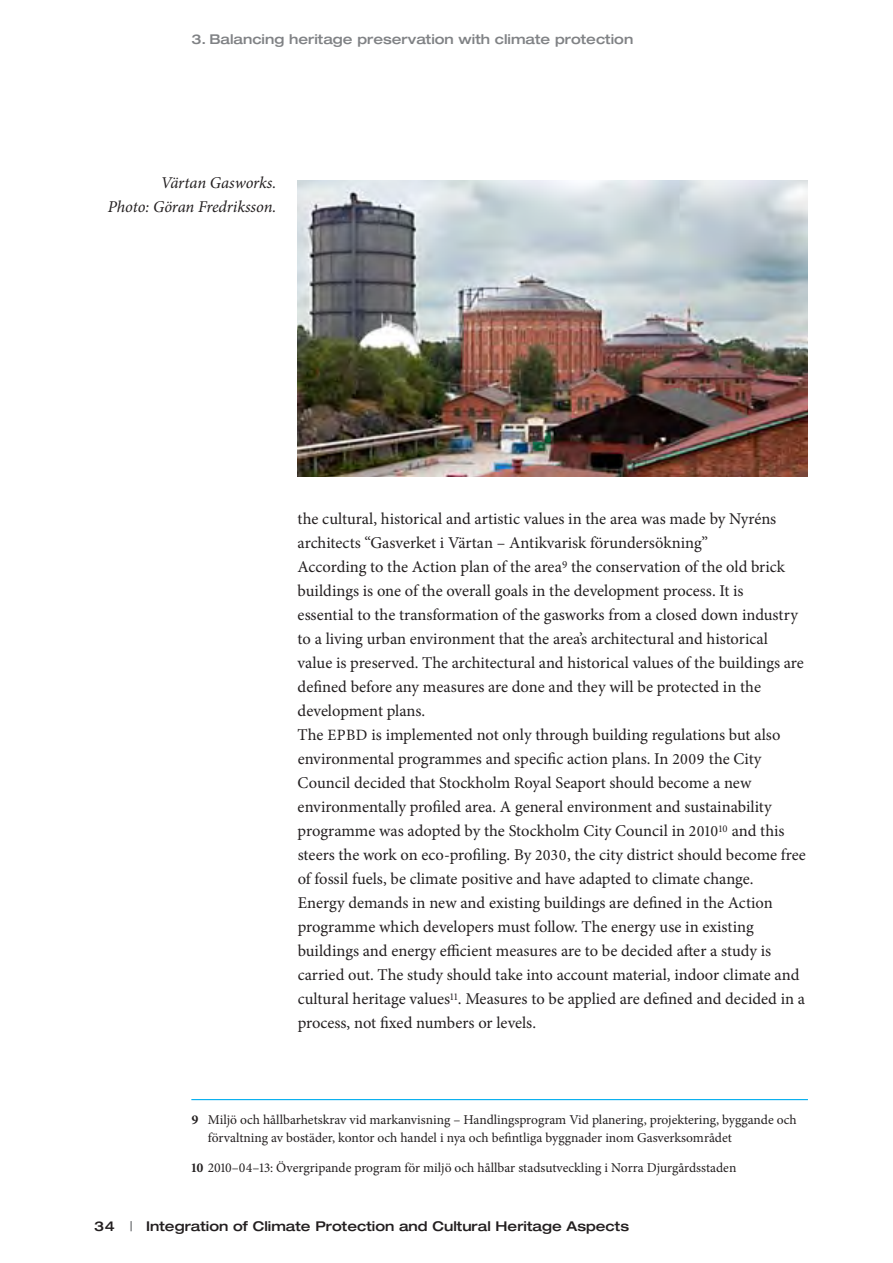
<style>
.page{position:relative;width:893px;height:1263px;background:#fff}
.page>*{position:absolute;margin:0;border:0;box-sizing:border-box;transform-origin:0 0}
.absatz_ohne_leerzeil{font:16.5px/24px "Minion Pro";color:#231f20}
.legende_rechts{font:italic 16.5px/24px "Minion Pro";letter-spacing:-.01em;color:#231f20;text-align:right}
.fussnote_Zeile_1{font:13.5px/18px "Minion Pro";color:#231f20}
.fussnote_ab_Zeile_2{font:13.5px "Minion Pro";color:#231f20}
.t1{font:500 expanded 13.5px "Helvetica Neue LT";color:#231f20}
.t2{font:500 expanded 13.5px "Helvetica Neue LT";color:#808285}
.s1{font-size:15.75px}
.s2{font-weight:700}
.s3{color:#808285}
</style>
<div class="page">
<img style="left:298px;top:180px;width:510px;height:296px">
<hr style="left:191px;top:1099px;width:617px;height:1px;background:#00aeef">
<p class="t2" style="left:191px;top:31px;width:443px">3. Balancing heritage preservation with climate protection</p>
<p class="legende_rechts" style="left:108px;top:171px;width:170px">Värtan Gasworks.<br>Photo: Göran Fredriksson.</p>
<p class="absatz_ohne_leerzeil" style="left:298px;top:507px;width:480px">the cultural, historical and artistic values in the area was made by Nyréns architects “Gasverket i Värtan – Antikvarisk förundersökning”</p>
<p class="absatz_ohne_leerzeil" style="left:298px;top:555px;width:508px">According to the Action plan of the area<sup>9</sup> the conservation of the old brick buildings is one of the overall goals in the development process. It is<br>essential to the transformation of the gasworks from a closed down industry to a living urban environment that the area’s architectural and historical value is preserved. The architectural and historical values of the buildings are defined before any measures are done and they will be protected in the development plans.</p>
<p class="absatz_ohne_leerzeil" style="left:298px;top:723px;width:510px">The <span class="s1">EPBD</span> is implemented not only through building regulations but also environmental programmes and specific action plans. In <span class="s1">2009</span> the City Council decided that Stockholm Royal Seaport should become a new environmentally profiled area. A general environment and sustainability programme was adopted by the Stockholm City Council in <span class="s1">2010</span><sup>10</sup> and this steers the work on eco-profiling. By <span class="s1">2030</span>, the city district should become free of fossil fuels, be climate positive and have adapted to climate change.</p>
<p class="absatz_ohne_leerzeil" style="left:298px;top:891px;width:509px">Energy demands in new and existing buildings are defined in the Action programme which developers must follow. The energy use in existing buildings and energy efficient measures are to be decided after a study is carried out. The study should take into account material, indoor climate and cultural heritage values<sup>11</sup>. Measures to be applied are defined and decided in a process, not fixed numbers or levels.</p>
<p class="fussnote_Zeile_1" style="left:208px;top:1111px;width:590px;text-indent:-17px"><span class="s2">9</span> Miljö och hållbarhetskrav vid markanvisning – Handlingsprogram Vid planering, projektering, byggande och förvaltning av bostäder, kontor och handel i nya och befintliga byggnader inom Gasverksområdet</p>
<p class="fussnote_ab_Zeile_2" style="left:191px;top:1159px;width:546px"><span class="s2">10</span> 2010–04–13: Övergripande program för miljö och hållbar stadsutveckling i Norra Djurgårdsstaden</p>
<p class="t1" style="left:94px;top:1217px;width:536px">34 <span class="s3">|</span> Integration of Climate Protection and Cultural Heritage Aspects</p>
</div>
